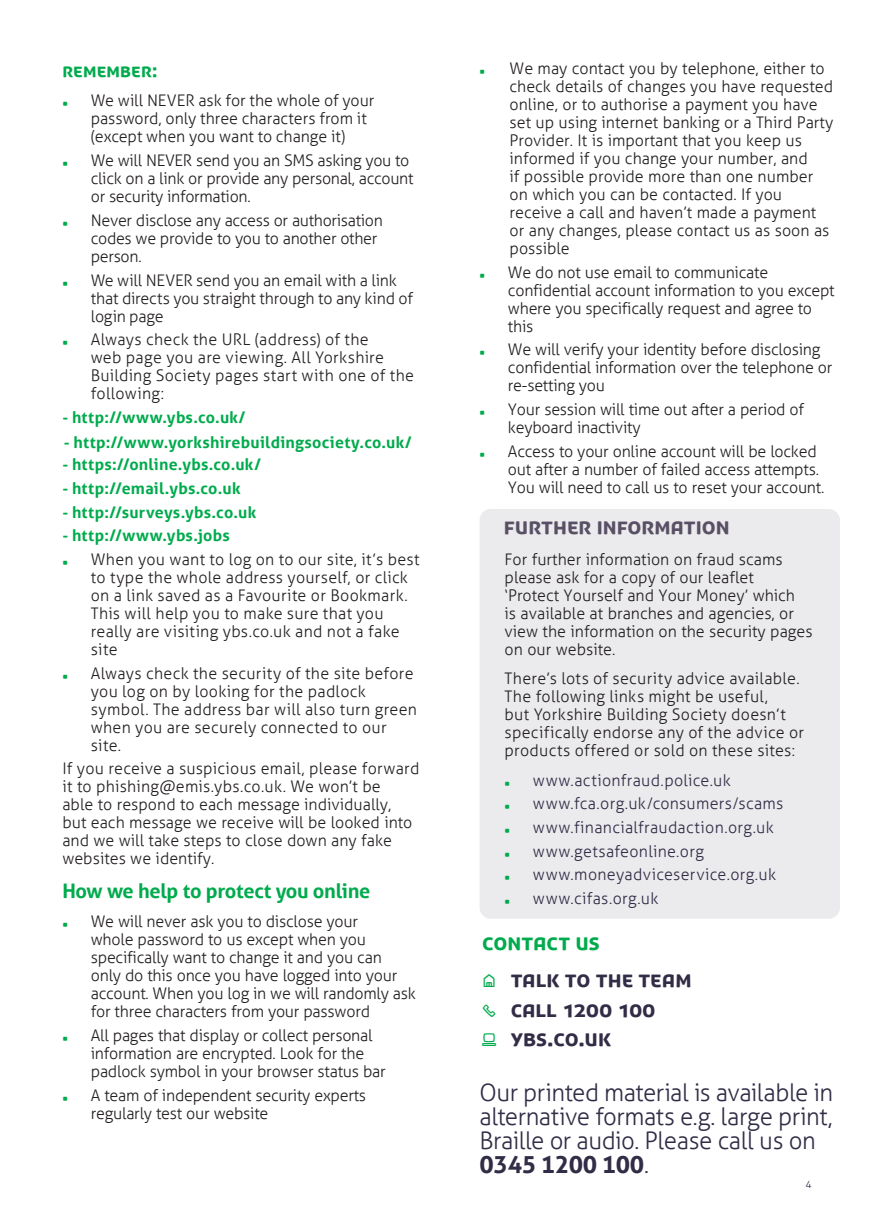
<style>
.page{position:relative;width:874px;height:1225px;background:#fff}
.page>*{position:absolute;margin:0;border:0;box-sizing:border-box;transform-origin:0 0}
.t1{font:300 24px/24px "YBSG Aller";letter-spacing:-.02em;color:#322c46}
.t2{font:24px "YBSG Headline";color:#322c46}
.t3{font:24px "YBSG Headline";color:#595065}
.t4{font:24px "YBSG Headline";color:#00ab4d}
.ybs_body{font:700 20px "YBSG Aller";letter-spacing:-.015em;color:#00ab4d}
.ybs_body-2{font:20px "YBSG Headline";letter-spacing:.01em;color:#00ab4d}
.ybs_body-3{font:300 16px/18px "YBSG Aller";color:#231f20}
.ybs_body-4{font:300 16px/18px "YBSG Aller";letter-spacing:-.02em;color:#231f20}
.ybs_body-5{font:300 16px/18px "YBSG Aller";letter-spacing:.02em;color:#231f20}
.ybs_body-6{font:700 16px "YBSG Aller";letter-spacing:.015em;color:#00ab4d}
.ybs_body-7{font:300 16px "YBSG Aller";letter-spacing:.02em;color:#322c46}
.t5{font:300 10px "YBSG Aller";color:#322c46}
.s1{font-family:"YBSG Headline";font-weight:400;color:#00ab4d}
.s2{font-weight:700}
</style>
<div class="page">
<div style="left:479px;top:509px;width:360px;height:409px;background:#ebeaed;border-radius:11px"></div>
<p class="ybs_body-2" style="left:62px;top:62px;width:96px">Remember:</p>
<p class="ybs_body-3" style="left:91px;top:92px;width:285px;text-indent:-28px"><span class="s1">•</span> We will NEVER ask for the whole of your password, only three characters from it (except when you want to change it)</p>
<p class="ybs_body-4" style="left:91px;top:151px;width:324px;text-indent:-28px"><span class="s1">•</span> We will NEVER send you an SMS asking you to click on a link or provide any personal, account or security information.</p>
<p class="ybs_body-4" style="left:91px;top:211px;width:293px;text-indent:-28px"><span class="s1">•</span> Never disclose any access or authorisation codes we provide to you to another other person.</p>
<p class="ybs_body-3" style="left:91px;top:271px;width:323px;text-indent:-28px"><span class="s1">•</span> We will NEVER send you an email with a link that directs you straight through to any kind of login page</p>
<p class="ybs_body-3" style="left:91px;top:330px;width:324px;text-indent:-28px"><span class="s1">•</span> Always check the URL (address) of the<br>web page you are viewing. All Yorkshire Building Society pages start with one of the following:</p>
<p class="ybs_body-6" style="left:62px;top:407px;width:184px">- http://www.ybs.co.uk/</p>
<p class="ybs_body-6" style="left:62px;top:455px;width:200px">- https://online.ybs.co.uk/</p>
<p class="ybs_body-6" style="left:62px;top:478px;width:179px">- http://email.ybs.co.uk</p>
<p class="ybs_body-6" style="left:62px;top:502px;width:195px">- http://surveys.ybs.co.uk</p>
<p class="ybs_body-6" style="left:62px;top:526px;width:169px">- http://www.ybs.jobs</p>
<p class="ybs_body-3" style="left:91px;top:550px;width:330px;text-indent:-28px"><span class="s1">•</span> When you want to log on to our site, it’s best to type the whole address yourself, or click on a link saved as a Favourite or Bookmark.<br>This will help you to make sure that you really are visiting ybs.co.uk and not a fake site</p>
<p class="ybs_body-3" style="left:91px;top:664px;width:327px;text-indent:-28px"><span class="s1">•</span> Always check the security of the site before you log on by looking for the padlock symbol. The address bar will also turn green when you are securely connected to our site.</p>
<p class="ybs_body-3" style="left:62px;top:759px;width:358px">If you receive a suspicious email, please forward it to phishing@emis.ybs.co.uk. We won’t be<br>able to respond to each message individually, but each message we receive will be looked into and we will take steps to close down any fake websites we identify.</p>
<p class="ybs_body-6" style="left:64px;top:433px;width:349px">- http://www.yorkshirebuildingsociety.co.uk/</p>
<p class="ybs_body" style="left:62px;top:878px;width:309px">How we help to protect you online</p>
<p class="ybs_body-3" style="left:91px;top:912px;width:326px;text-indent:-28px"><span class="s1">•</span> We will never ask you to disclose your<br>whole password to us except when you specifically want to change it and you can only do this once you have logged into your account. When you log in we will randomly ask for three characters from your password</p>
<p class="ybs_body-3" style="left:91px;top:1026px;width:296px;text-indent:-28px"><span class="s1">•</span> All pages that display or collect personal information are encrypted. Look for the padlock symbol in your browser status bar</p>
<p class="ybs_body-3" style="left:91px;top:1085px;width:277px;text-indent:-28px"><span class="s1">•</span> A team of independent security experts regularly test our website</p>
<p class="ybs_body-3" style="left:509px;top:59px;width:325px;text-indent:-30px"><span class="s1">•</span> We may contact you by telephone, either to check details of changes you have requested online, or to authorise a payment you have set up using internet banking or a Third Party Provider. It is important that you keep us informed if you change your number, and<br>if possible provide more than one number on which you can be contacted. If you receive a call and haven’t made a payment or any changes, please contact us as soon as possible</p>
<p class="ybs_body-3" style="left:507px;top:263px;width:328px;text-indent:-28px"><span class="s1">•</span> We do not use email to communicate confidential account information to you except where you specifically request and agree to this</p>
<p class="ybs_body-3" style="left:507px;top:341px;width:326px;text-indent:-28px"><span class="s1">•</span> We will verify your identity before disclosing confidential information over the telephone or re-setting you</p>
<p class="ybs_body-3" style="left:507px;top:400px;width:297px;text-indent:-28px"><span class="s1">•</span> Your session will time out after a period of keyboard inactivity</p>
<p class="ybs_body-3" style="left:507px;top:442px;width:318px;text-indent:-28px"><span class="s1">•</span> Access to your online account will be locked out after a number of failed access attempts.<br>You will need to call us to reset your account.</p>
<p class="t3" style="left:503px;top:516px;width:227px">Further Information</p>
<p class="ybs_body-3" style="left:504px;top:550px;width:309px">For further information on fraud scams please ask for a copy of our leaflet<br>‘Protect Yourself and Your Money’ which<br>is available at branches and agencies, or view the information on the security pages on our website.</p>
<p class="ybs_body-5" style="left:504px;top:669px;width:301px">There’s lots of security advice available.<br>The following links might be useful,<br>but Yorkshire Building Society doesn’t specifically endorse any of the advice or products offered or sold on these sites:</p>
<p class="ybs_body-7" style="left:504px;top:770px;width:227px"><span class="s1">•</span> www.actionfraud.police.uk</p>
<p class="ybs_body-7" style="left:504px;top:794px;width:280px"><span class="s1">•</span> www.fca.org.uk/consumers/scams</p>
<p class="ybs_body-7" style="left:504px;top:817px;width:270px"><span class="s1">•</span> www.financialfraudaction.org.uk</p>
<p class="ybs_body-7" style="left:504px;top:841px;width:201px"><span class="s1">•</span> www.getsafeonline.org</p>
<p class="ybs_body-7" style="left:504px;top:865px;width:273px"><span class="s1">•</span> www.moneyadviceservice.org.uk</p>
<p class="ybs_body-7" style="left:504px;top:888px;width:155px"><span class="s1">•</span> www.cifas.org.uk</p>
<p class="t4" style="left:482px;top:931px;width:119px">Contact us</p>
<p class="t2" style="left:510px;top:968px;width:182px">talk to the team</p>
<p class="t2" style="left:510px;top:998px;width:146px">Call 1200 100</p>
<p class="t2" style="left:510px;top:1027px;width:102px">ybs.co.uk</p>
<p class="t1" style="left:479px;top:1080px;width:355px">Our printed material is available in alternative formats e.g. large print,<br>Braille or audio. Please call us on<br><span class="s2">0345 1200 100</span>.</p>
<p class="t5" style="left:805px;top:1178px;width:8px">4</p>
</div>
